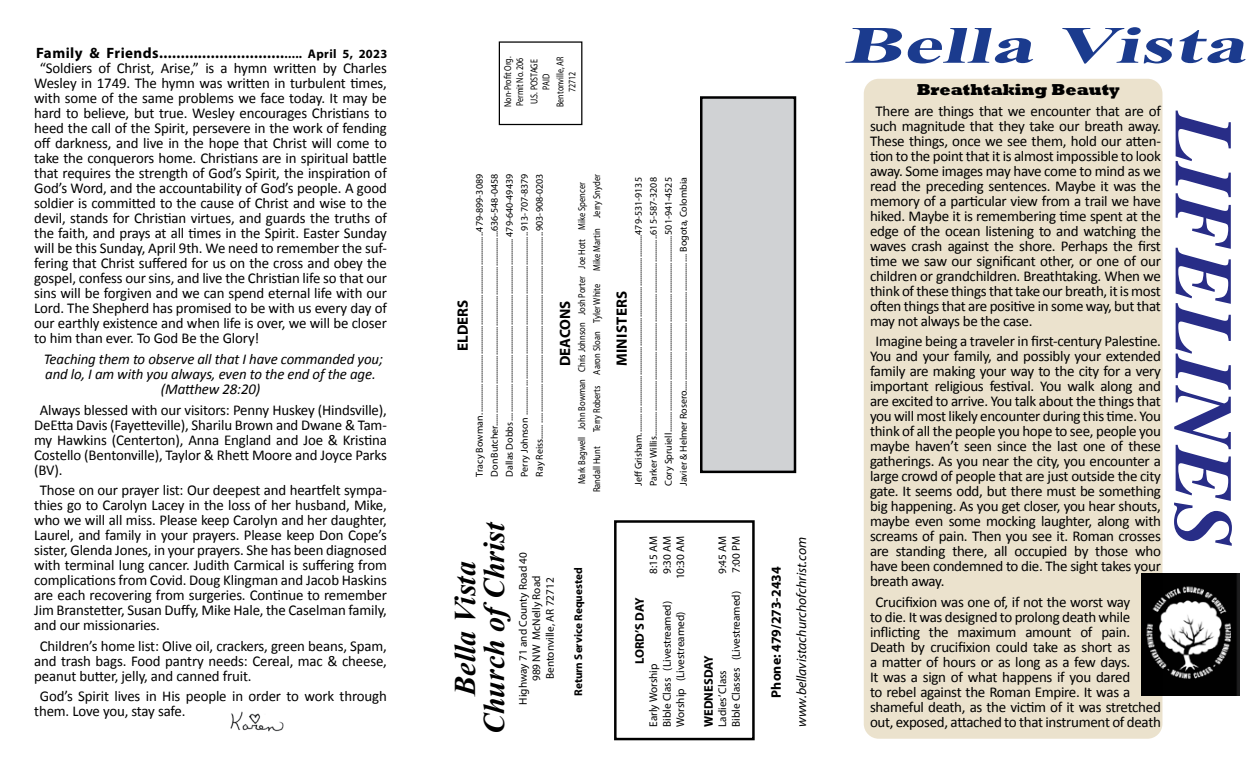
<style>
.page{position:relative;width:1260px;height:765px;background:#fff}
.page>*{position:absolute;margin:0;border:0;box-sizing:border-box;transform-origin:0 0}
.t1{font:italic 700 82.5px "Times";color:#282d87}
.t2{font:italic 700 52.5px "Times New Roman";color:#1b3b8e;scale:1.67 1}
.t3{font:italic 700 30px/28.8px "Times New Roman";color:#000;text-align:center}
.t4{font:800 16.25px "Rockwell";color:#000}
.t5{font:15px/15px "Calibri";letter-spacing:-.02em;color:#000;text-align:justify}
.t6{font:italic 15px/15px "Calibri";letter-spacing:-.01em;color:#000;text-align:center}
.t7{font:700 15px "Myriad Pro";letter-spacing:.02em;color:#000}
.t8{font:700 15px "Myriad Pro";color:#000}
.t9{font:italic 13.75px "Myriad Pro";color:#000}
.t10{font:700 13.75px "Myriad Pro";color:#000}
.t11{font:700 12.5px "Myriad Pro";color:#000}
.t12{font:11.25px/13.5px "Myriad Pro";color:#000;text-align:center}
.t13{font:700 11.25px "Myriad Pro";color:#000}
.t14{font:10px/15px "Myriad Pro";color:#000;text-align:justify}
.t15{font:10px/15px "Myriad Pro";color:#000;scale:.85 1}
.t16{font:10px/12px "Myriad Pro";color:#000;text-align:center;scale:.8 1}
.s1{font-size:12.5px}
</style>
<div class="page">
<div style="left:614px;top:520px;width:141px;height:220px;border:2px solid #000"></div>
<div style="left:499px;top:41px;width:83px;height:84px;border:1px solid #000"></div>
<div style="left:864px;top:79px;width:298px;height:660px;background:#ebe2cd;border-radius:15px"></div>
<img style="left:230px;top:711px;width:54px;height:20px">
<div style="left:701px;top:98px;width:94px;height:374px;background:#d0d2d4"></div>
<div style="left:700px;top:96px;width:96px;height:377px;border:2px solid #000"></div>
<img style="left:1141px;top:573px;width:99px;height:122px">
<p class="t7" style="left:36px;top:43px;width:353px">Family &amp; Friends.............................<span class="s1">..... April 5, 2023</span></p>
<p class="t5" style="left:34px;top:61px;width:354px;text-indent:6px">“Soldiers of Christ, Arise,” is a hymn written by Charles Wesley in 1749. The hymn was written in turbulent times, with some of the same problems we face today. It may be hard to believe, but true. Wesley encourages Christians to heed the call of the Spirit, persevere in the work of fending off darkness, and live in the hope that Christ will come to take the conquerors home. Christians are in spiritual battle that requires the strength of God’s Spirit, the inspiration of God’s Word, and the accountability of God’s people. A good soldier is committed to the cause of Christ and wise to the devil, stands for Christian virtues, and guards the truths of the faith, and prays at all times in the Spirit. Easter Sunday will be this Sunday, April 9th. We need to remember the suf&shy;fering that Christ suffered for us on the cross and obey the gospel, confess our sins, and live the Christian life so that our sins will be forgiven and we can spend eternal life with our Lord. The Shepherd has promised to be with us every day of our earthly existence and when life is over, we will be closer to him than ever. To God Be the Glory!</p>
<p class="t6" style="left:44px;top:351px;width:341px">Teaching them to observe all that I have commanded you; and lo, I am with you always, even to the end of the age. (Matthew 28:20)</p>
<p class="t5" style="left:34px;top:402px;width:354px;text-indent:6px">Always blessed with our visitors: Penny Huskey (Hindsville), DeEtta Davis (Fayetteville), Sharilu Brown and Dwane &amp; Tam&shy;my Hawkins (Centerton), Anna England and Joe &amp; Kristina Costello (Bentonville), Taylor &amp; Rhett Moore and Joyce Parks (BV).</p>
<p class="t5" style="left:34px;top:483px;width:354px;text-indent:6px">Those on our prayer list: Our deepest and heartfelt sympa&shy;thies go to Carolyn Lacey in the loss of her husband, Mike, who we will all miss. Please keep Carolyn and her daughter, Laurel, and family in your prayers. Please keep Don Cope’s sister, Glenda Jones, in your prayers. She has been diagnosed with terminal lung cancer. Judith Carmical is suffering from complications from Covid. Doug Klingman and Jacob Haskins are each recovering from surgeries. Continue to remember Jim Branstetter, Susan Duffy, Mike Hale, the Caselman family, and our missionaries.</p>
<p class="t5" style="left:34px;top:638px;width:354px;text-indent:6px">Children’s home list: Olive oil, crackers, green beans, Spam, and trash bags. Food pantry needs: Cereal, mac &amp; cheese, peanut butter, jelly, and canned fruit.</p>
<p class="t5" style="left:34px;top:689px;width:354px;text-indent:6px">God’s Spirit lives in His people in order to work through them. Love you, stay safe.</p>
<p class="t16" style="left:502px;top:107px;width:64px;text-align:left;rotate:-90deg">Non-Profit Org.<br>Permit No. 206</p>
<p class="t16" style="left:528px;top:104px;width:58px;rotate:-90deg">U.S. POSTAGE<br>PAID</p>
<p class="t16" style="left:554px;top:107px;width:64px;rotate:-90deg">Bentonville, AR<br>72712</p>
<p class="t7" style="left:453px;top:351px;width:53px;rotate:-90deg">ELDERS</p>
<p class="t14" style="left:472px;top:477px;width:305px;rotate:-90deg">Tracy Bowman........................................................................................479-899-3089<br>Don Butcher..............................................................................................636-548-0458<br>Dallas Dobbs........................................................................................ 479-640-49439<br>Perry Johnson ........................................................................................ 913-707-8379<br>Ray Reiss....... ............................................................................................ 903-908-0203</p>
<p class="t15" style="left:589px;top:271px;width:115px;rotate:-90deg">Mike Martin Jerry Snyder</p>
<p class="t15" style="left:574px;top:492px;width:366px;text-indent:8px;rotate:-90deg">Mark Bagwell John Bowman Chris Johnson Josh Porter Joe Hott Mike Spencer<br>Randall Hunt</p>
<p class="t15" style="left:589px;top:432px;width:176px;rotate:-90deg">Terry Roberts Aaron Sloan Tyler White</p>
<p class="t8" style="left:555px;top:366px;width:67px;rotate:-90deg">DEACONS</p>
<h3 class="t3" style="left:450px;top:734px;width:214px;rotate:-90deg">Bella Vista<br>Church ofChrist</h3>
<p class="t12" style="left:516px;top:705px;width:154px;rotate:-90deg">Highway 71 and County Road 40<br>989 NW McNelly Road<br>Bentonville, AR 72712</p>
<p class="t13" style="left:571px;top:696px;width:130px;rotate:-90deg">Return Service Requested</p>
<p class="t14" style="left:631px;top:486px;width:310px;rotate:-90deg">Jeff Grisham................................................................................................479-531-9135<br>Parker Willis.................................................................................................615-587-3208<br>Cory Spruiell...............................................................................................501-941-4525<br>Javier &amp; Helmer Rosero.................................................................. Bogota, Colombia</p>
<p class="t7" style="left:612px;top:366px;width:77px;rotate:-90deg">MINISTERS</p>
<p class="t12" style="left:646px;top:574px;width:39px;rotate:-90deg">8:15 AM</p>
<p class="t12" style="left:660px;top:574px;width:39px;rotate:-90deg">9:30 AM</p>
<p class="t12" style="left:673px;top:579px;width:45px;rotate:-90deg">10:30 AM</p>
<p class="t11" style="left:631px;top:664px;width:68px;rotate:-90deg">LORD’S DAY</p>
<p class="t12" style="left:660px;top:727px;width:127px;rotate:-90deg">Bible Class (Livestreamed)</p>
<p class="t12" style="left:673px;top:727px;width:117px;rotate:-90deg">Worship (Livestreamed)</p>
<p class="t12" style="left:646px;top:727px;width:65px;rotate:-90deg">Early Worship</p>
<p class="t12" style="left:729px;top:573px;width:38px;rotate:-90deg">7:00 PM</p>
<p class="t12" style="left:715px;top:574px;width:39px;rotate:-90deg">9:45 AM</p>
<p class="t12" style="left:729px;top:727px;width:137px;rotate:-90deg">Bible Classes (Livestreamed)</p>
<p class="t11" style="left:700px;top:727px;width:73px;rotate:-90deg">WEDNESDAY</p>
<p class="t12" style="left:715px;top:727px;width:58px;rotate:-90deg">Ladies’ Class</p>
<p class="t10" style="left:767px;top:698px;width:132px;rotate:-90deg">Phone: 479/273-2434</p>
<p class="t9" style="left:793px;top:727px;width:192px;rotate:-90deg">www.bellavistachurchofchrist.com</p>
<h2 class="t2" style="left:843px;top:9px;width:252px">Bella Vista</h2>
<p class="t4" style="left:917px;top:80px;width:205px">Breathtaking Beauty</p>
<p class="t5" style="left:870px;top:103px;width:292px;text-indent:6px">There are things that we encounter that are of such magnitude that they take our breath away.<br>These things, once we see them, hold our atten&shy;tion to the point that it is almost impossible to look away. Some images may have come to mind as we read the preceding sentences. Maybe it was the memory of a particular view from a trail we have hiked. Maybe it is remembering time spent at the edge of the ocean listening to and watching the waves crash against the shore. Perhaps the first time we saw our significant other, or one of our children or grandchildren. Breathtaking. When we think of these things that take our breath, it is most often things that are positive in some way, but that may not always be the case.</p>
<p class="t5" style="left:870px;top:334px;width:292px;text-indent:6px">Imagine being a traveler in first-century Palestine.<br>You and your family, and possibly your extended family are making your way to the city for a very important religious festival. You walk along and are excited to arrive. You talk about the things that you will most likely encounter during this time. You think of all the people you hope to see, people you maybe haven’t seen since the last one of these gatherings. As you near the city, you encounter a large crowd of people that are just outside the city gate. It seems odd, but there must be something big happening. As you get closer, you hear shouts, maybe even some mocking laughter, along with screams of pain. Then you see it. Roman crosses are standing there, all occupied by those who have been condemned to die. The sight takes your breath away.</p>
<p class="t5" style="left:870px;top:594px;width:292px;text-align:left;text-indent:6px">Crucifixion was one of, if not the worst way<br>to die. It was designed to prolong death while inflicting the maximum amount of pain.<br>Death by crucifixion could take as short as<br>a matter of hours or as long as a few days.<br>It was a sign of what happens if you dared<br>to rebel against the Roman Empire. It was a shameful death, as the victim of it was stretched out, exposed, attached to that instrument of death</p>
<h1 class="t1" style="left:1281px;top:112px;width:437px;rotate:90deg">LIFELINES</h1>
</div>
